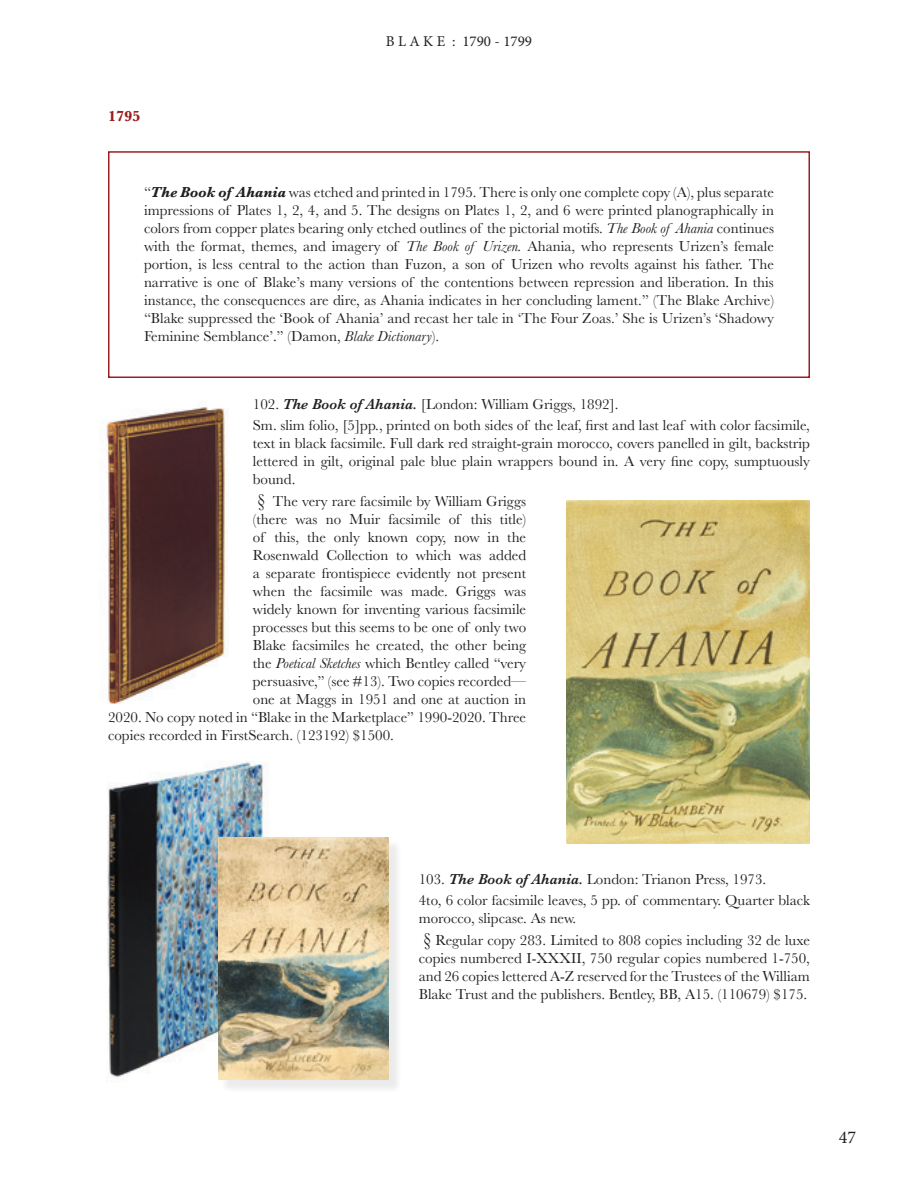
<style>
.page{position:relative;width:918px;height:1188px;background:#fff}
.page>*{position:absolute;margin:0;border:0;box-sizing:border-box;transform-origin:0 0}
.t1{font:18px "Minion Pro";color:#231f20}
.t2{font:15px/18px "Baskerville";color:#231f20;text-align:justify}
.t3{font:15px "Minion Pro";color:#231f20}
.t4{font:700 15px "Baskerville";color:#9e1c1f}
.s1{font-weight:700;font-style:italic}
.s2{font-style:italic}
.s3{font-weight:600;font-style:italic}
.s4{font-size:18px}
</style>
<div class="page">
<div style="left:108px;top:151px;width:702px;height:227px;border:2px solid #9c1e25"></div>
<img style="left:103px;top:407px;width:124px;height:297px">
<img style="left:566px;top:500px;width:244px;height:343px">
<img style="left:107px;top:761px;width:162px;height:316px">
<div style="left:221px;top:839px;width:180px;height:254px;background:#231f20;opacity:.09"></div>
<img style="left:218px;top:837px;width:171px;height:243px">
<p class="t4" style="left:108px;top:106px;width:34px">1795</p>
<p class="t3" style="left:386px;top:31px;width:148px">B L A K E : 1790 - 1799</p>
<p class="t2" style="left:144px;top:183px;width:632px">“<span class="s1">The Book of Ahania</span> was etched and printed in 1795. There is only one complete copy (A), plus separate impressions of Plates 1, 2, 4, and 5. The designs on Plates 1, 2, and 6 were printed planographically in colors from copper plates bearing only etched outlines of the pictorial motifs. <span class="s2">The Book of Ahania</span> continues with the format, themes, and imagery of <span class="s2">The Book of Urizen.</span> Ahania, who represents Urizen’s female portion, is less central to the action than Fuzon, a son of Urizen who revolts against his father. The narrative is one of Blake’s many versions of the contentions between repression and liberation. In this instance, the consequences are dire, as Ahania indicates in her concluding lament.” (The Blake Archive) “Blake suppressed the ‘Book of Ahania’ and recast her tale in ‘The Four Zoas.’ She is Urizen’s ‘Shadowy Feminine Semblance’.” (Damon, <span class="s2">Blake Dictionary</span>).</p>
<p class="t2" style="left:253px;top:396px;width:367px">102. <span class="s3">The Book of Ahania.</span> [London: William Griggs, 1892].</p>
<p class="t2" style="left:253px;top:417px;width:559px">Sm. slim folio, [5]pp., printed on both sides of the leaf, first and last leaf with color facsimile, text in black facsimile. Full dark red straight-grain morocco, covers panelled in gilt, backstrip lettered in gilt, original pale blue plain wrappers bound in. A very fine copy, sumptuously bound.</p>
<p class="t2" style="left:258px;top:492px;width:270px"><span class="s4">§</span> The very rare facsimile by William Griggs</p>
<p class="t2" style="left:253px;top:510px;width:275px">(there was no Muir facsimile of this title)</p>
<p class="t2" style="left:253px;top:528px;width:275px">of this, the only known copy, now in the</p>
<p class="t2" style="left:253px;top:546px;width:275px">Rosenwald Collection to which was added</p>
<p class="t2" style="left:253px;top:564px;width:275px">a separate frontispiece evidently not present</p>
<p class="t2" style="left:253px;top:582px;width:275px">when the facsimile was made. Griggs was</p>
<p class="t2" style="left:253px;top:600px;width:275px">widely known for inventing various facsimile</p>
<p class="t2" style="left:253px;top:618px;width:275px">processes but this seems to be one of only two</p>
<p class="t2" style="left:253px;top:636px;width:275px">Blake facsimiles he created, the other being</p>
<p class="t2" style="left:253px;top:654px;width:275px">the <span class="s2">Poetical Sketches</span> which Bentley called “very</p>
<p class="t2" style="left:253px;top:672px;width:275px">persuasive,” (see #13). Two copies recorded—</p>
<p class="t2" style="left:253px;top:690px;width:275px">one at Maggs in 1951 and one at auction in</p>
<p class="t2" style="left:108px;top:708px;width:420px">2020. No copy noted in “Blake in the Marketplace” 1990-2020. Three</p>
<p class="t2" style="left:108px;top:726px;width:288px">copies recorded in FirstSearch. (123192) $1500.</p>
<p class="t2" style="left:419px;top:870px;width:349px">103. <span class="s3">The Book of Ahania.</span> London: Trianon Press, 1973.</p>
<p class="t2" style="left:419px;top:891px;width:393px">4to, 6 color facsimile leaves, 5 pp. of commentary. Quarter black morocco, slipcase. As new.</p>
<p class="t2" style="left:419px;top:931px;width:393px;text-align:center"><span class="s4">§</span> Regular copy 283. Limited to 808 copies including 32 de luxe copies numbered I-XXXII, 750 regular copies numbered 1-750, and 26 copies lettered A-Z reserved for the Trustees of the William Blake Trust and the publishers. Bentley, BB, A15. (110679) $175.</p>
<p class="t1" style="left:839px;top:1125px;width:19px">47</p>
</div>
